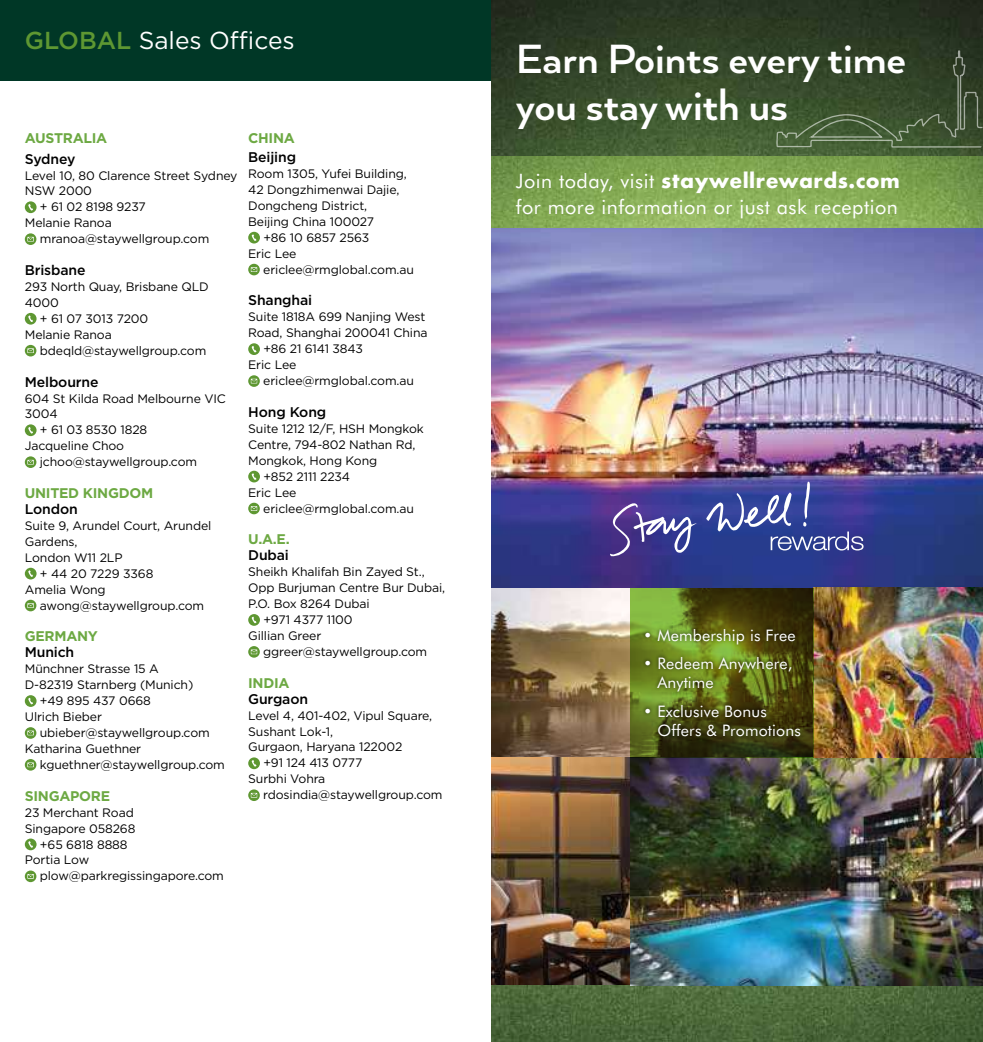
<style>
.page{position:relative;width:983px;height:1042px;background:#fff}
.page>*{position:absolute;margin:0;border:0;box-sizing:border-box;transform-origin:0 0}
.t1{font:700 47.07px/47.1px "Arquitecta";color:#fff}
.t2{font:24.5px "Gotham";color:#fff}
.t3{font:19.95px "Futura BT";letter-spacing:.025em;color:#fff}
.t4{font:700 19.95px "Futura";letter-spacing:.025em;color:#fff}
.t5{font:15.92px/19.1px "Futura BT";letter-spacing:.01em;color:#fff}
.t6{font:500 14px "Gotham";letter-spacing:-.01em;color:#000}
.t7{font:700 14px "Gotham";letter-spacing:-.02em;color:#6da943}
.t8{font:12.25px "Gotham";letter-spacing:-.01em;color:#000}
.s1{font-weight:500;color:#5e9732}
.s2{font-family:"Futura BT";font-weight:400}
</style>
<div class="page">
<svg style="left:25px;top:201px;width:12px;height:12px"></svg>
<svg style="left:28px;top:204px;width:5px;height:6px"></svg>
<svg style="left:25px;top:233px;width:11px;height:12px"></svg>
<svg style="left:27px;top:237px;width:7px;height:4px"></svg>
<div style="left:25px;top:313px;width:12px;height:12px;background:#5e9732;border-radius:50%"></div>
<svg style="left:28px;top:315px;width:5px;height:7px"></svg>
<div style="left:25px;top:345px;width:11px;height:11px;background:#5e9732;border-radius:50%"></div>
<svg style="left:27px;top:348px;width:7px;height:5px"></svg>
<svg style="left:25px;top:424px;width:12px;height:12px"></svg>
<svg style="left:28px;top:427px;width:5px;height:6px"></svg>
<svg style="left:25px;top:456px;width:11px;height:12px"></svg>
<svg style="left:27px;top:460px;width:7px;height:4px"></svg>
<div style="left:25px;top:568px;width:12px;height:11px;background:#5e9732;border-radius:50%"></div>
<svg style="left:28px;top:570px;width:5px;height:7px"></svg>
<div style="left:25px;top:600px;width:11px;height:11px;background:#5e9732;border-radius:50%"></div>
<svg style="left:27px;top:603px;width:7px;height:5px"></svg>
<svg style="left:25px;top:695px;width:12px;height:12px"></svg>
<svg style="left:28px;top:698px;width:5px;height:6px"></svg>
<svg style="left:25px;top:727px;width:11px;height:12px"></svg>
<svg style="left:27px;top:730px;width:7px;height:5px"></svg>
<svg style="left:25px;top:759px;width:11px;height:11px"></svg>
<svg style="left:27px;top:762px;width:7px;height:5px"></svg>
<svg style="left:25px;top:838px;width:12px;height:12px"></svg>
<svg style="left:28px;top:841px;width:5px;height:6px"></svg>
<svg style="left:25px;top:870px;width:11px;height:12px"></svg>
<svg style="left:27px;top:874px;width:7px;height:4px"></svg>
<div style="left:248px;top:232px;width:12px;height:11px;background:#5e9732;border-radius:50%"></div>
<svg style="left:251px;top:234px;width:5px;height:7px"></svg>
<svg style="left:248px;top:264px;width:12px;height:11px"></svg>
<svg style="left:251px;top:267px;width:6px;height:5px"></svg>
<svg style="left:248px;top:343px;width:12px;height:12px"></svg>
<svg style="left:251px;top:346px;width:5px;height:6px"></svg>
<svg style="left:248px;top:375px;width:12px;height:12px"></svg>
<svg style="left:251px;top:379px;width:6px;height:4px"></svg>
<div style="left:248px;top:471px;width:12px;height:11px;background:#5e9732;border-radius:50%"></div>
<svg style="left:251px;top:473px;width:5px;height:7px"></svg>
<svg style="left:248px;top:503px;width:12px;height:11px"></svg>
<svg style="left:251px;top:506px;width:6px;height:5px"></svg>
<svg style="left:248px;top:614px;width:12px;height:12px"></svg>
<svg style="left:251px;top:616px;width:5px;height:7px"></svg>
<svg style="left:248px;top:646px;width:12px;height:12px"></svg>
<svg style="left:251px;top:649px;width:6px;height:5px"></svg>
<svg style="left:248px;top:757px;width:12px;height:12px"></svg>
<svg style="left:251px;top:760px;width:5px;height:6px"></svg>
<svg style="left:248px;top:789px;width:12px;height:12px"></svg>
<svg style="left:251px;top:793px;width:6px;height:4px"></svg>
<div style="left:0;top:0;width:491px;height:81px;background:#003726"></div>
<img style="left:491px;top:0;width:491px;height:192px">
<img style="left:491px;top:588px;width:139px;height:169px">
<img style="left:491px;top:192px;width:491px;height:396px">
<img style="left:491px;top:757px;width:139px;height:228px">
<img style="left:491px;top:985px;width:491px;height:57px">
<img style="left:630px;top:757px;width:352px;height:228px">
<svg style="left:606px;top:502px;width:90px;height:54px;background:#5e55a0"></svg>
<svg style="left:706px;top:482px;width:157px;height:68px;background:#4c56a3"></svg>
<svg style="left:775px;top:50px;width:207px;height:98px;background:#3d5032"></svg>
<img style="left:813px;top:588px;width:169px;height:169px">
<svg style="left:630px;top:588px;width:183px;height:169px;background:#485116"></svg>
<div style="left:641px;top:625px;width:162px;height:115px;background:#000;opacity:.75"></div>
<h2 class="t2" style="left:25px;top:25px;width:271px"><span class="s1">GLOBAL</span> Sales Offices</h2>
<p class="t7" style="left:25px;top:128px;width:84px">AUSTRALIA</p>
<p class="t6" style="left:25px;top:149px;width:52px">Sydney</p>
<p class="t8" style="left:25px;top:167px;width:214px">Level 10, 80 Clarence Street Sydney</p>
<p class="t8" style="left:25px;top:183px;width:69px">NSW 2000</p>
<p class="t8" style="left:40px;top:199px;width:107px">+ 61 02 8198 9237</p>
<p class="t8" style="left:25px;top:215px;width:88px">Melanie Ranoa</p>
<p class="t8" style="left:40px;top:231px;width:171px">mranoa@staywellgroup.com</p>
<p class="t6" style="left:25px;top:261px;width:62px">Brisbane</p>
<p class="t8" style="left:25px;top:279px;width:185px">293 North Quay, Brisbane QLD</p>
<p class="t8" style="left:25px;top:295px;width:36px">4000</p>
<p class="t8" style="left:40px;top:311px;width:110px">+ 61 07 3013 7200</p>
<p class="t8" style="left:25px;top:327px;width:88px">Melanie Ranoa</p>
<p class="t8" style="left:40px;top:342px;width:168px">bdeqld@staywellgroup.com</p>
<p class="t6" style="left:25px;top:372px;width:75px">Melbourne</p>
<p class="t8" style="left:25px;top:390px;width:202px">604 St Kilda Road Melbourne VIC</p>
<p class="t8" style="left:25px;top:406px;width:34px">3004</p>
<p class="t8" style="left:40px;top:422px;width:109px">+ 61 03 8530 1828</p>
<p class="t8" style="left:25px;top:438px;width:101px">Jacqueline Choo</p>
<p class="t8" style="left:40px;top:454px;width:159px">jchoo@staywellgroup.com</p>
<p class="t7" style="left:25px;top:484px;width:130px">UNITED KINGDOM</p>
<p class="t6" style="left:25px;top:500px;width:54px">London</p>
<p class="t8" style="left:25px;top:518px;width:188px">Suite 9, Arundel Court, Arundel</p>
<p class="t8" style="left:25px;top:534px;width:54px">Gardens,</p>
<p class="t8" style="left:25px;top:549px;width:99px">London W11 2LP</p>
<p class="t8" style="left:40px;top:565px;width:115px">+ 44 20 7229 3368</p>
<p class="t8" style="left:25px;top:581px;width:82px">Amelia Wong</p>
<p class="t8" style="left:40px;top:597px;width:166px">awong@staywellgroup.com</p>
<p class="t7" style="left:25px;top:627px;width:75px">GERMANY</p>
<p class="t6" style="left:25px;top:643px;width:51px">Munich</p>
<p class="t8" style="left:25px;top:661px;width:135px">Münchner Strasse 15 A</p>
<p class="t8" style="left:25px;top:677px;width:170px">D-82319 Starnberg (Munich)</p>
<p class="t8" style="left:40px;top:693px;width:112px">+49 895 437 0668</p>
<p class="t8" style="left:25px;top:709px;width:79px">Ulrich Bieber</p>
<p class="t8" style="left:40px;top:725px;width:171px">ubieber@staywellgroup.com</p>
<p class="t8" style="left:25px;top:741px;width:118px">Katharina Guethner</p>
<p class="t8" style="left:40px;top:757px;width:186px">kguethner@staywellgroup.com</p>
<p class="t7" style="left:25px;top:786px;width:87px">SINGAPORE</p>
<p class="t8" style="left:25px;top:804px;width:110px">23 Merchant Road</p>
<p class="t8" style="left:25px;top:820px;width:112px">Singapore 058268</p>
<p class="t8" style="left:40px;top:836px;width:89px">+65 6818 8888</p>
<p class="t8" style="left:25px;top:852px;width:66px">Portia Low</p>
<p class="t8" style="left:40px;top:868px;width:185px">plow@parkregissingapore.com</p>
<p class="t7" style="left:248px;top:128px;width:48px">CHINA</p>
<p class="t6" style="left:248px;top:148px;width:49px">Beijing</p>
<p class="t8" style="left:248px;top:166px;width:160px">Room 1305, Yufei Building,</p>
<p class="t8" style="left:248px;top:182px;width:153px">42 Dongzhimenwai Dajie,</p>
<p class="t8" style="left:248px;top:198px;width:120px">Dongcheng District,</p>
<p class="t8" style="left:248px;top:214px;width:127px">Beijing China 100027</p>
<p class="t8" style="left:263px;top:230px;width:107px">+86 10 6857 2563</p>
<p class="t8" style="left:248px;top:245px;width:50px">Eric Lee</p>
<p class="t8" style="left:263px;top:261px;width:152px">ericlee@rmglobal.com.au</p>
<p class="t6" style="left:248px;top:291px;width:65px">Shanghai</p>
<p class="t8" style="left:248px;top:309px;width:178px">Suite 1818A 699 Nanjing West</p>
<p class="t8" style="left:248px;top:325px;width:181px">Road, Shanghai 200041 China</p>
<p class="t8" style="left:263px;top:341px;width:101px">+86 21 6141 3843</p>
<p class="t8" style="left:248px;top:357px;width:50px">Eric Lee</p>
<p class="t8" style="left:263px;top:373px;width:152px">ericlee@rmglobal.com.au</p>
<p class="t6" style="left:248px;top:403px;width:80px">Hong Kong</p>
<p class="t8" style="left:248px;top:421px;width:177px">Suite 1212 12/F, HSH Mongkok</p>
<p class="t8" style="left:248px;top:437px;width:169px">Centre, 794-802 Nathan Rd,</p>
<p class="t8" style="left:248px;top:452px;width:130px">Mongkok, Hong Kong</p>
<p class="t8" style="left:263px;top:468px;width:88px">+852 2111 2234</p>
<p class="t8" style="left:248px;top:484px;width:50px">Eric Lee</p>
<p class="t8" style="left:263px;top:500px;width:152px">ericlee@rmglobal.com.au</p>
<p class="t7" style="left:248px;top:530px;width:43px">U.A.E.</p>
<p class="t6" style="left:248px;top:546px;width:42px">Dubai</p>
<p class="t8" style="left:248px;top:564px;width:178px">Sheikh Khalifah Bin Zayed St.,</p>
<p class="t8" style="left:248px;top:580px;width:198px">Opp Burjuman Centre Bur Dubai,</p>
<p class="t8" style="left:248px;top:596px;width:123px">P.O. Box 8264 Dubai</p>
<p class="t8" style="left:263px;top:612px;width:91px">+971 4377 1100</p>
<p class="t8" style="left:248px;top:628px;width:75px">Gillian Greer</p>
<p class="t8" style="left:263px;top:644px;width:165px">ggreer@staywellgroup.com</p>
<p class="t7" style="left:248px;top:673px;width:43px">INDIA</p>
<p class="t6" style="left:248px;top:689px;width:61px">Gurgaon</p>
<p class="t8" style="left:248px;top:707px;width:185px">Level 4, 401-402, Vipul Square,</p>
<p class="t8" style="left:248px;top:723px;width:86px">Sushant Lok-1,</p>
<p class="t8" style="left:248px;top:739px;width:156px">Gurgaon, Haryana 122002</p>
<p class="t8" style="left:263px;top:755px;width:100px">+91 124 413 0777</p>
<p class="t8" style="left:248px;top:771px;width:79px">Surbhi Vohra</p>
<p class="t8" style="left:263px;top:787px;width:181px">rdosindia@staywellgroup.com</p>
<h1 class="t1" style="left:515px;top:33px;width:392px">Earn Points every time you stay with us</h1>
<h3 class="t4" style="left:515px;top:166px;width:385px"><span class="s2">Join today, visit</span> staywellrewards.com</h3>
<h3 class="t3" style="left:515px;top:194px;width:383px">for more information or just ask reception</h3>
<h3 class="t5" style="left:643px;top:625px;width:154px">• Membership is Free</h3>
<h3 class="t5" style="left:657px;top:654px;width:136px;text-indent:-14px">• Redeem Anywhere,<br>Anytime</h3>
<h3 class="t5" style="left:657px;top:701px;width:145px;text-indent:-14px">• Exclusive Bonus<br>Offers &amp; Promotions</h3>
</div>
